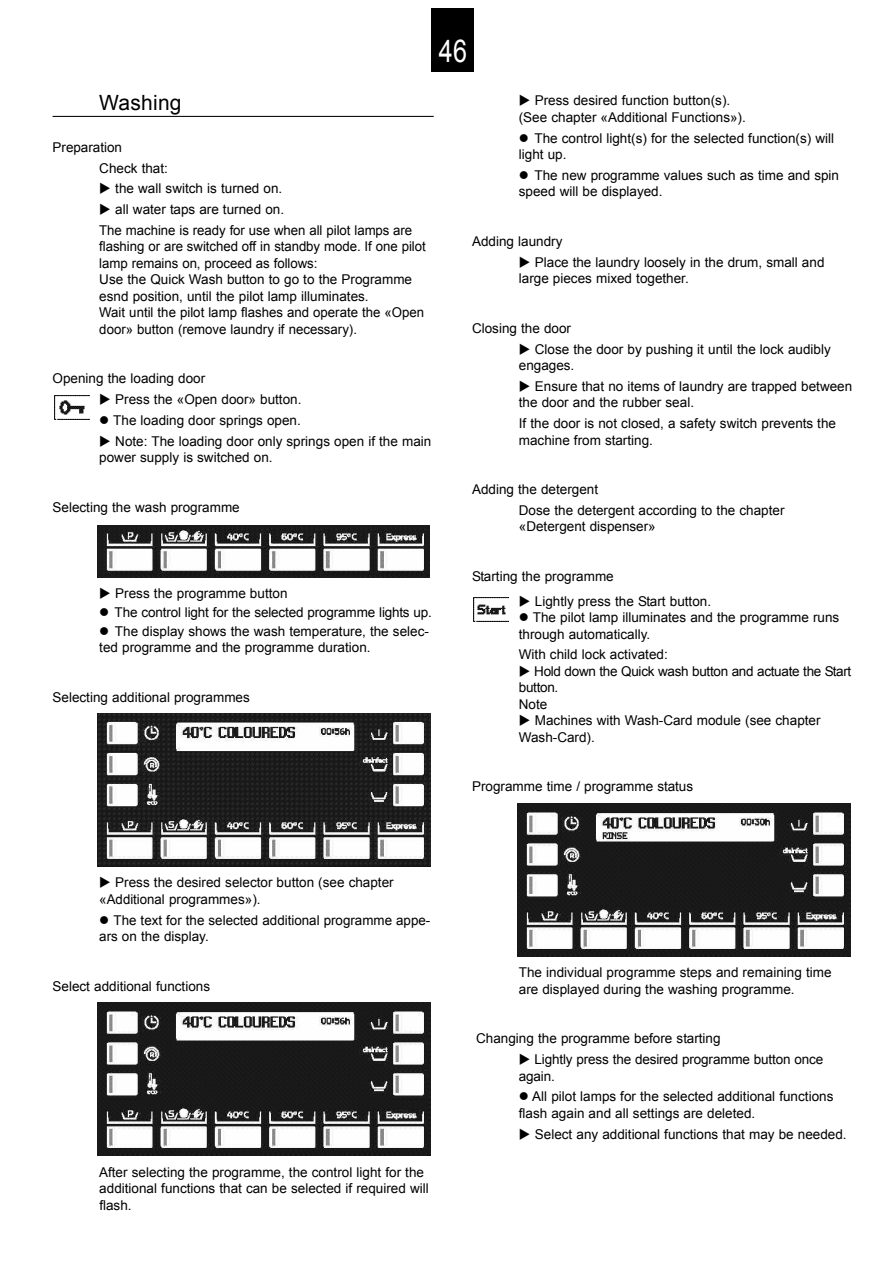
<style>
.page{position:relative;width:893px;height:1263px;background:#fff}
.page>*{position:absolute;margin:0;border:0;box-sizing:border-box;transform-origin:0 0}
.t1{font:31.5px "Arial";color:#fff;scale:.8 1}
.t2{font:21px "Arial";letter-spacing:.01em;color:#000}
.t3{font:13.5px/16.5px "Arial";color:#000}
.t4{font:13.5px/16.5px "Arial";letter-spacing:-.02em;color:#000}
</style>
<div class="page">
<div style="left:432px;top:9px;width:42px;height:63px;background:#000"></div>
<hr style="left:53px;top:116px;width:381px;height:1px;background:#000">
<img style="left:517px;top:803px;width:333px;height:153px">
<img style="left:473px;top:597px;width:36px;height:24px">
<img style="left:97px;top:525px;width:333px;height:53px">
<img style="left:98px;top:1003px;width:333px;height:152px">
<img style="left:98px;top:714px;width:333px;height:152px">
<img style="left:54px;top:396px;width:35px;height:24px">
<h1 class="t1" style="left:439px;top:33px;width:37px">46</h1>
<h2 class="t2" style="left:99px;top:91px;width:84px">Washing</h2>
<p class="t3" style="left:99px;top:137px;width:70px;line-height:20.7px;text-indent:-47px">Preparation<br>Check that:</p>
<p class="t3" style="left:99px;top:180px;width:184px">◆ the wall switch is turned on.</p>
<p class="t3" style="left:99px;top:199px;width:314px;line-height:20.7px">◆ all water taps are turned on.<br>The machine is ready for use when all pilot lamps are</p>
<p class="t3" style="left:99px;top:238px;width:328px">flashing or are switched off in standby mode. If one pilot lamp remains on, proceed as follows:<br>Use the Quick Wash button to go to the Programme esnd position, until the pilot lamp illuminates.<br>Wait until the pilot lamp flashes and operate the «Open door» button (remove laundry if necessary).</p>
<p class="t3" style="left:53px;top:370px;width:154px">Opening the loading door</p>
<p class="t3" style="left:99px;top:391px;width:204px">◆ Press the «Open door» button.</p>
<p class="t3" style="left:99px;top:412px;width:203px">● The loading door springs open.</p>
<p class="t3" style="left:99px;top:433px;width:334px">◆ Note: The loading door only springs open if the main power supply is switched on.</p>
<p class="t3" style="left:53px;top:499px;width:189px">Selecting the wash programme</p>
<p class="t3" style="left:99px;top:585px;width:190px">◆ Press the programme button</p>
<p class="t3" style="left:99px;top:604px;width:334px">● The control light for the selected programme lights up.</p>
<p class="t3" style="left:99px;top:623px;width:331px">● The display shows the wash temperature, the selec&shy;ted programme and the programme duration.</p>
<p class="t3" style="left:53px;top:689px;width:199px">Selecting additional programmes</p>
<p class="t3" style="left:519px;top:93px;width:229px">◆ Press desired function button(s). (See chapter «Additional Functions»).</p>
<p class="t3" style="left:519px;top:130px;width:317px">● The control light(s) for the selected function(s) will light up.</p>
<p class="t3" style="left:519px;top:167px;width:322px">● The new programme values such as time and spin speed will be displayed.</p>
<p class="t3" style="left:472px;top:233px;width:92px">Adding laundry</p>
<p class="t3" style="left:519px;top:254px;width:307px">◆ Place the laundry loosely in the drum, small and large pieces mixed together.</p>
<p class="t3" style="left:472px;top:320px;width:101px">Closing the door</p>
<p class="t3" style="left:519px;top:341px;width:314px">◆ Close the door by pushing it until the lock audibly engages.</p>
<p class="t3" style="left:519px;top:378px;width:335px">◆ Ensure that no items of laundry are trapped between the door and the rubber seal.</p>
<p class="t3" style="left:519px;top:415px;width:319px">If the door is not closed, a safety switch prevents the machine from starting.</p>
<p class="t3" style="left:519px;top:479px;width:267px;line-height:20.7px;text-indent:-47px">Adding the detergent<br>Dose the detergent according to the chapter</p>
<p class="t3" style="left:519px;top:518px;width:138px">«Detergent dispenser»</p>
<p class="t3" style="left:472px;top:568px;width:143px">Starting the programme</p>
<p class="t3" style="left:519px;top:593px;width:194px">◆ Lightly press the Start button.</p>
<p class="t3" style="left:519px;top:609px;width:322px">● The pilot lamp illuminates and the programme runs through automatically.</p>
<p class="t3" style="left:519px;top:646px;width:150px">With child lock activated:</p>
<p class="t4" style="left:519px;top:663px;width:334px">◆ Hold down the Quick wash button and actuate the Start button.<br>Note</p>
<p class="t3" style="left:519px;top:712px;width:303px">◆ Machines with Wash-Card module (see chapter<br>Wash-Card).</p>
<p class="t3" style="left:472px;top:778px;width:223px">Programme time / programme status</p>
<p class="t3" style="left:99px;top:874px;width:296px">◆ Press the desired selector button (see chapter «Additional programmes»).</p>
<p class="t3" style="left:99px;top:912px;width:333px">● The text for the selected additional programme appe&shy;ars on the display.</p>
<p class="t3" style="left:53px;top:978px;width:159px">Select additional functions</p>
<p class="t3" style="left:99px;top:1163px;width:331px">After selecting the programme, the control light for the additional functions that can be selected if required will flash.</p>
<p class="t3" style="left:519px;top:964px;width:314px">The individual programme steps and remaining time are displayed during the washing programme.</p>
<p class="t3" style="left:476px;top:1030px;width:246px">Changing the programme before starting</p>
<p class="t3" style="left:519px;top:1051px;width:306px">◆ Lightly press the desired programme button once again.</p>
<p class="t3" style="left:519px;top:1088px;width:316px">● All pilot lamps for the selected additional functions flash again and all settings are deleted.</p>
<p class="t3" style="left:519px;top:1126px;width:329px">◆ Select any additional functions that may be needed.</p>
</div>
